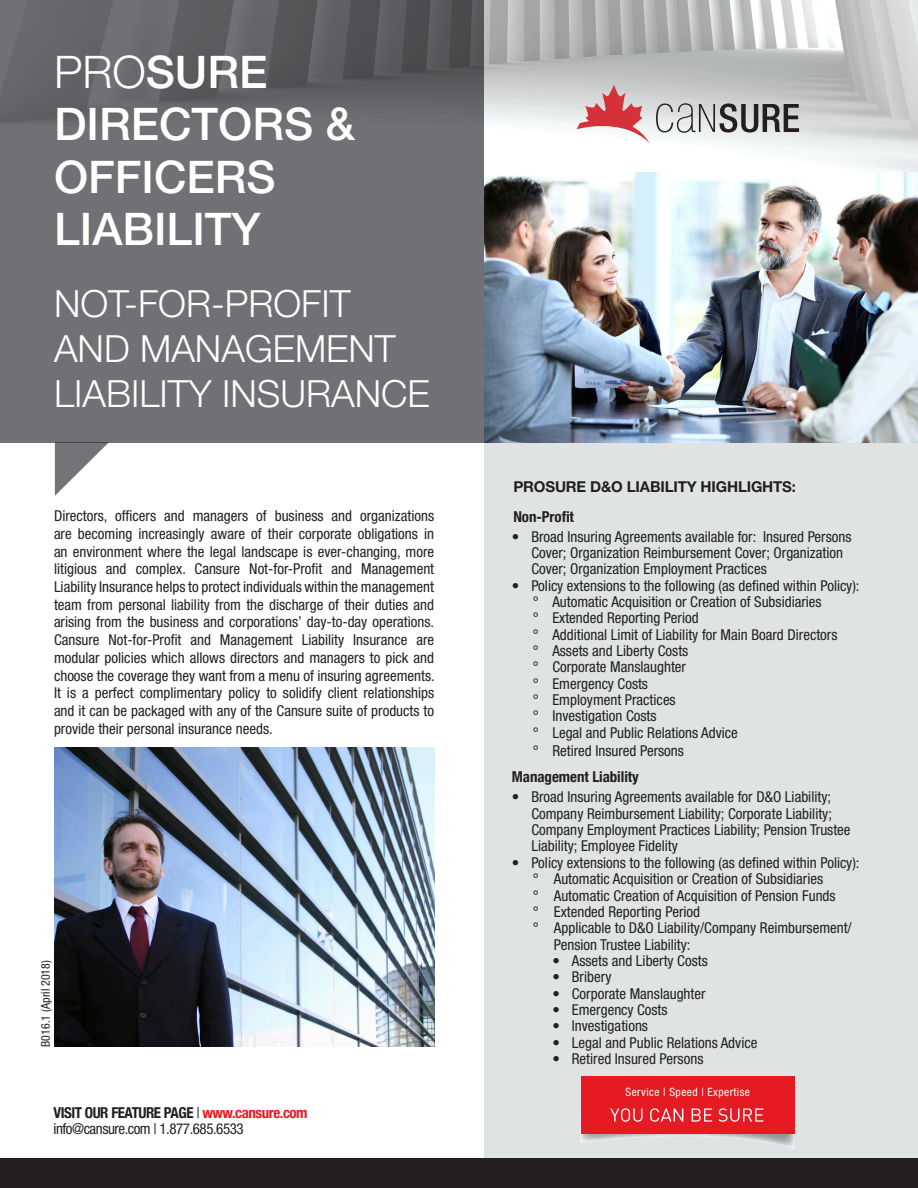
<style>
.page{position:relative;width:918px;height:1188px;background:#fff}
.page>*{position:absolute;margin:0;border:0;box-sizing:border-box;transform-origin:0 0}
.t1{font:500 45px/52.5px "Helvetica Neue LT Std";color:#fff}
.t2{font:300 37.5px/45px "Helvetica Neue LT Std";color:#fff}
.t3{font:condensed 15px/17.7px "Helvetica Neue LT Std";color:#231f20}
.t4{font:700 condensed 15px "Helvetica Neue";letter-spacing:-.03em;color:#231f20}
.t5{font:condensed 15px "Helvetica Neue LT Std";letter-spacing:-.03em;color:#231f20}
.t6{font:700 15px "Helvetica Neue LT Std";letter-spacing:-.01em;color:#231f20}
.t7{font:700 condensed 15px "Helvetica Neue";letter-spacing:-.005em;color:#231f20}
.t8{font:condensed 12px "Helvetica Neue LT Std";color:#231f20}
.t9{font:condensed 11.4px "Helvetica Neue LT Std";letter-spacing:.04em;color:#fff}
.s1{font-weight:300}
.s2{font-family:"Helvetica Neue LT Std";font-weight:400}
.s3{color:#e51a23}
</style>
<div class="page">
<img style="left:484px;top:0;width:434px;height:173px">
<img style="left:484px;top:173px;width:434px;height:270px">
<svg style="left:0;top:0;width:484px;height:443px;background:#6c6b6f"></svg>
<div style="left:484px;top:443px;width:434px;height:716px;background:#e0e3e3"></div>
<svg style="left:577px;top:85px;width:72px;height:58px"></svg>
<svg style="left:656px;top:103px;width:143px;height:30px;background:#a0a1a1"></svg>
<div style="left:0;top:1159px;width:918px;height:29px;background:#231f20"></div>
<img style="left:54px;top:747px;width:380px;height:300px">
<svg style="left:55px;top:442px;width:54px;height:54px"></svg>
<img style="left:580px;top:1110px;width:214px;height:39px">
<div style="left:581px;top:1076px;width:213px;height:58px;background:#e51a23"></div>
<svg style="left:610px;top:1108px;width:153px;height:14px"></svg>
<p class="t1" style="left:54px;top:45px;width:302px"><span class="s1">PRO</span>SURE<br>DIRECTORS &amp;<br>OFFICERS</p>
<p class="t1" style="left:54px;top:202px;width:208px">LIABILITY</p>
<p class="t2" style="left:54px;top:281px;width:377px">NOT-FOR-PROFIT<br>AND MANAGEMENT<br>LIABILITY INSURANCE</p>
<p class="t6" style="left:513px;top:477px;width:284px">PROSURE D&amp;O LIABILITY HIGHLIGHTS:</p>
<p class="t3" style="left:54px;top:507px;width:382px;text-align:justify">Directors, officers and managers of business and organizations are becoming increasingly aware of their corporate obligations in an environment where the legal landscape is ever-changing, more litigious and complex. Cansure Not-for-Profit and Management Liability Insurance helps to protect individuals within the management team from personal liability from the discharge of their duties and arising from the business and corporations’ day-to-day operations.<br>Cansure Not-for-Profit and Management Liability Insurance are modular policies which allows directors and managers to pick and choose the coverage they want from a menu of insuring agreements.<br>It is a perfect complimentary policy to solidify client relationships and it can be packaged with any of the Cansure suite of products to provide their personal insurance needs.</p>
<p class="t4" style="left:513px;top:508px;width:62px">Non-Profit</p>
<p class="t7" style="left:512px;top:768px;width:129px">Management Liability</p>
<p class="t3" style="left:531px;top:789px;width:321px;line-height:16.4px;text-indent:-20px">• Broad Insuring Agreements available for D&amp;O Liability; Company Reimbursement Liability; Corporate Liability; Company Employment Practices Liability; Pension Trustee Liability; Employee Fidelity</p>
<p class="t3" style="left:512px;top:854px;width:349px">• Policy extensions to the following (as defined within Policy):</p>
<p class="t3" style="left:533px;top:870px;width:292px">° Automatic Acquisition or Creation of Subsidiaries</p>
<p class="t3" style="left:533px;top:886px;width:304px">° Automatic Creation of Acquisition of Pension Funds</p>
<p class="t3" style="left:533px;top:903px;width:169px">° Extended Reporting Period</p>
<p class="t3" style="left:554px;top:920px;width:299px;line-height:16.4px;text-indent:-21px">° Applicable to D&amp;O Liability/Company Reimbursement/<br>Pension Trustee Liability:</p>
<p class="t3" style="left:552px;top:952px;width:157px">• Assets and Liberty Costs</p>
<p class="t3" style="left:552px;top:968px;width:61px">• Bribery</p>
<p class="t3" style="left:552px;top:984px;width:155px">• Corporate Manslaughter</p>
<p class="t3" style="left:552px;top:1001px;width:117px">• Emergency Costs</p>
<p class="t3" style="left:552px;top:1017px;width:97px">• Investigations</p>
<p class="t3" style="left:552px;top:1033px;width:207px">• Legal and Public Relations Advice</p>
<p class="t3" style="left:552px;top:1050px;width:153px">• Retired Insured Persons</p>
<p class="t3" style="left:531px;top:528px;width:322px;line-height:16.4px;text-indent:-20px">• Broad Insuring Agreements available for: Insured Persons<br>Cover; Organization Reimbursement Cover; Organization<br>Cover; Organization Employment Practices</p>
<p class="t3" style="left:512px;top:576px;width:349px">• Policy extensions to the following (as defined within Policy):</p>
<p class="t3" style="left:533px;top:593px;width:290px">° Automatic Acquisition or Creation of Subsidiaries</p>
<p class="t3" style="left:533px;top:609px;width:167px">° Extended Reporting Period</p>
<p class="t3" style="left:533px;top:625px;width:306px">° Additional Limit of Liability for Main Board Directors</p>
<p class="t3" style="left:533px;top:642px;width:157px">° Assets and Liberty Costs</p>
<p class="t3" style="left:533px;top:658px;width:155px">° Corporate Manslaughter</p>
<p class="t3" style="left:533px;top:674px;width:117px">° Emergency Costs</p>
<p class="t3" style="left:533px;top:691px;width:144px">° Employment Practices</p>
<p class="t3" style="left:533px;top:707px;width:125px">° Investigation Costs</p>
<p class="t3" style="left:533px;top:723px;width:207px">° Legal and Public Relations Advice</p>
<p class="t3" style="left:533px;top:741px;width:153px">° Retired Insured Persons</p>
<p class="t8" style="left:39px;top:1047px;width:88px;rotate:-90deg">B016.1 (April 2018)</p>
<p class="t4" style="left:53px;top:1103px;width:256px">VISIT OUR FEATURE PAGE <span class="s2">|</span> <span class="s3">www.cansure.com</span></p>
<p class="t5" style="left:53px;top:1120px;width:192px">info@cansure.com | 1.877.685.6533</p>
<p class="t9" style="left:625px;top:1086px;width:126px">Service | Speed | Expertise</p>
</div>
